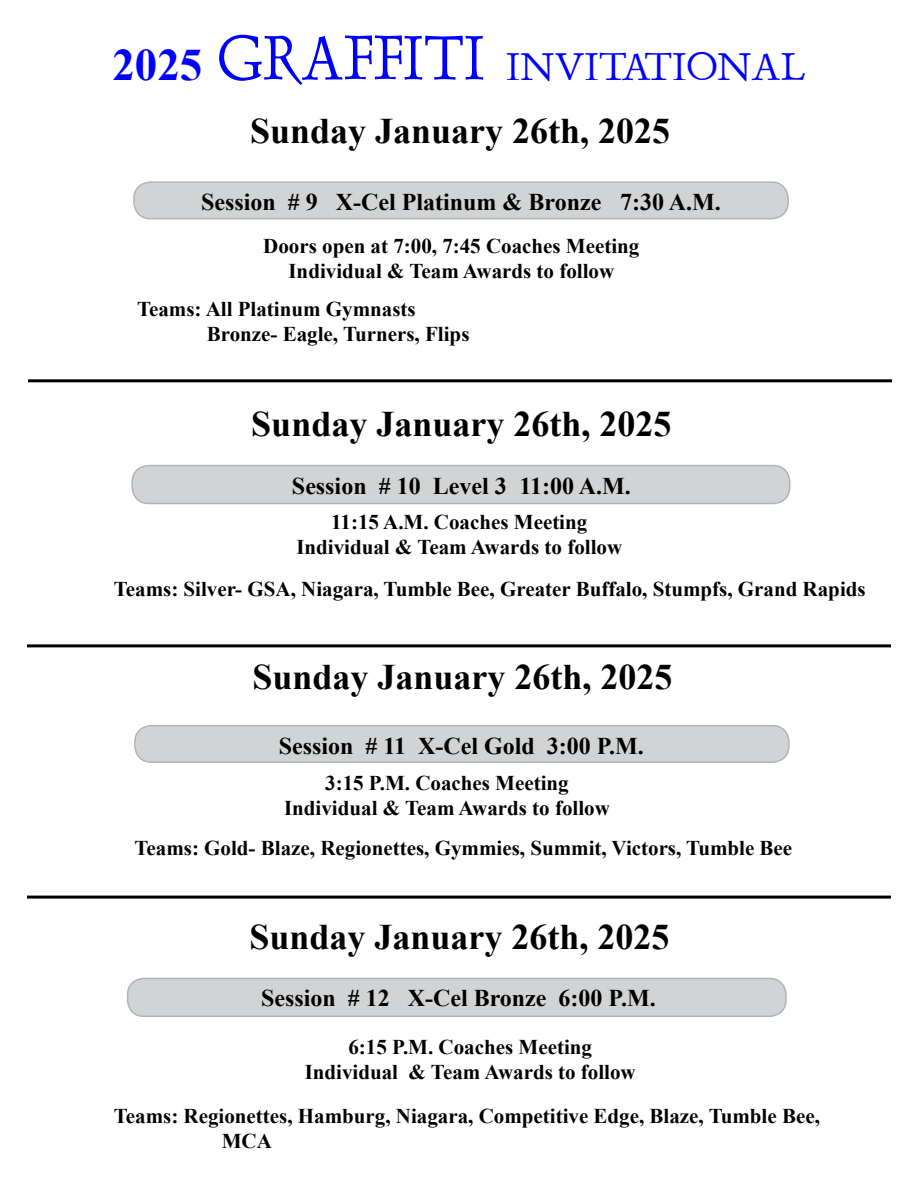
<style>
.page{position:relative;width:918px;height:1188px;background:#fff}
.page>*{position:absolute;margin:0;border:0;box-sizing:border-box;transform-origin:0 0}
.t1{font:45px "Dauphin Plain";color:#00f}
.t2{font:700 36px "Times New Roman";color:#000}
.t3{font:700 24px "Times New Roman";color:#000}
.t4{font:700 21px/25.2px "Times New Roman";color:#000;text-align:center}
.s1{font-family:"Times New Roman";font-weight:700}
.s2{font-size:72px}
</style>
<div class="page">
<div style="left:134px;top:182px;width:654px;height:37px;background:#d1d3d4;border-radius:16px"></div>
<div style="left:133px;top:181px;width:656px;height:38px;border:2px solid #b1b4b6;border-radius:16px"></div>
<div style="left:128px;top:978px;width:658px;height:38px;background:#d1d3d4;border-radius:17px"></div>
<div style="left:127px;top:978px;width:660px;height:39px;border:2px solid #b1b4b6;border-radius:17px"></div>
<div style="left:132px;top:466px;width:658px;height:37px;background:#d1d3d4;border-radius:16px"></div>
<div style="left:131px;top:465px;width:660px;height:39px;border:2px solid #b1b4b6;border-radius:16px"></div>
<div style="left:135px;top:726px;width:654px;height:36px;background:#d1d3d4;border-radius:16px"></div>
<div style="left:134px;top:725px;width:656px;height:38px;border:2px solid #b1b4b6;border-radius:16px"></div>
<hr style="left:27px;top:896px;width:864px;height:3px;background:#000">
<hr style="left:27px;top:644px;width:864px;height:3px;background:#000">
<hr style="left:28px;top:379px;width:864px;height:3px;background:#000">
<h1 class="t1" style="left:112px;top:37px;width:695px"><span class="s1">2025</span> <span class="s2">GRAFFITI</span> INVITATIONAL</h1>
<h2 class="t2" style="left:250px;top:106px;width:422px">Sunday January 26th, 2025</h2>
<p class="t3" style="left:201px;top:185px;width:521px">Session # 9 X-Cel Platinum &amp; Bronze 7:30 A.M.</p>
<p class="t4" style="left:263px;top:233px;width:378px">Doors open at 7:00, 7:45 Coaches Meeting<br>Individual &amp; Team Awards to follow</p>
<p class="t4" style="left:207px;top:296px;width:264px;text-align:left;text-indent:-70px">Teams: All Platinum Gymnasts<br>Bronze- Eagle, Turners, Flips</p>
<h2 class="t2" style="left:251px;top:399px;width:422px">Sunday January 26th, 2025</h2>
<p class="t3" style="left:292px;top:469px;width:340px">Session # 10 Level 3 11:00 A.M.</p>
<p class="t4" style="left:296px;top:509px;width:327px">11:15 A.M. Coaches Meeting<br>Individual &amp; Team Awards to follow</p>
<p class="t4" style="left:114px;top:576px;width:753px">Teams: Silver- GSA, Niagara, Tumble Bee, Greater Buffalo, Stumpfs, Grand Rapids</p>
<h2 class="t2" style="left:253px;top:652px;width:422px">Sunday January 26th, 2025</h2>
<p class="t3" style="left:279px;top:729px;width:367px">Session # 11 X-Cel Gold 3:00 P.M.</p>
<p class="t4" style="left:284px;top:769px;width:327px">3:15 P.M. Coaches Meeting<br>Individual &amp; Team Awards to follow</p>
<p class="t4" style="left:135px;top:835px;width:659px">Teams: Gold- Blaze, Regionettes, Gymmies, Summit, Victors, Tumble Bee</p>
<h2 class="t2" style="left:250px;top:912px;width:422px">Sunday January 26th, 2025</h2>
<p class="t3" style="left:261px;top:981px;width:396px">Session # 12 X-Cel Bronze 6:00 P.M.</p>
<p class="t4" style="left:305px;top:1034px;width:333px">6:15 P.M. Coaches Meeting<br>Individual &amp; Team Awards to follow</p>
<p class="t4" style="left:222px;top:1102px;width:600px;text-align:left;text-indent:-108px">Teams: Regionettes, Hamburg, Niagara, Competitive Edge, Blaze, Tumble Bee,<br>MCA</p>
</div>
